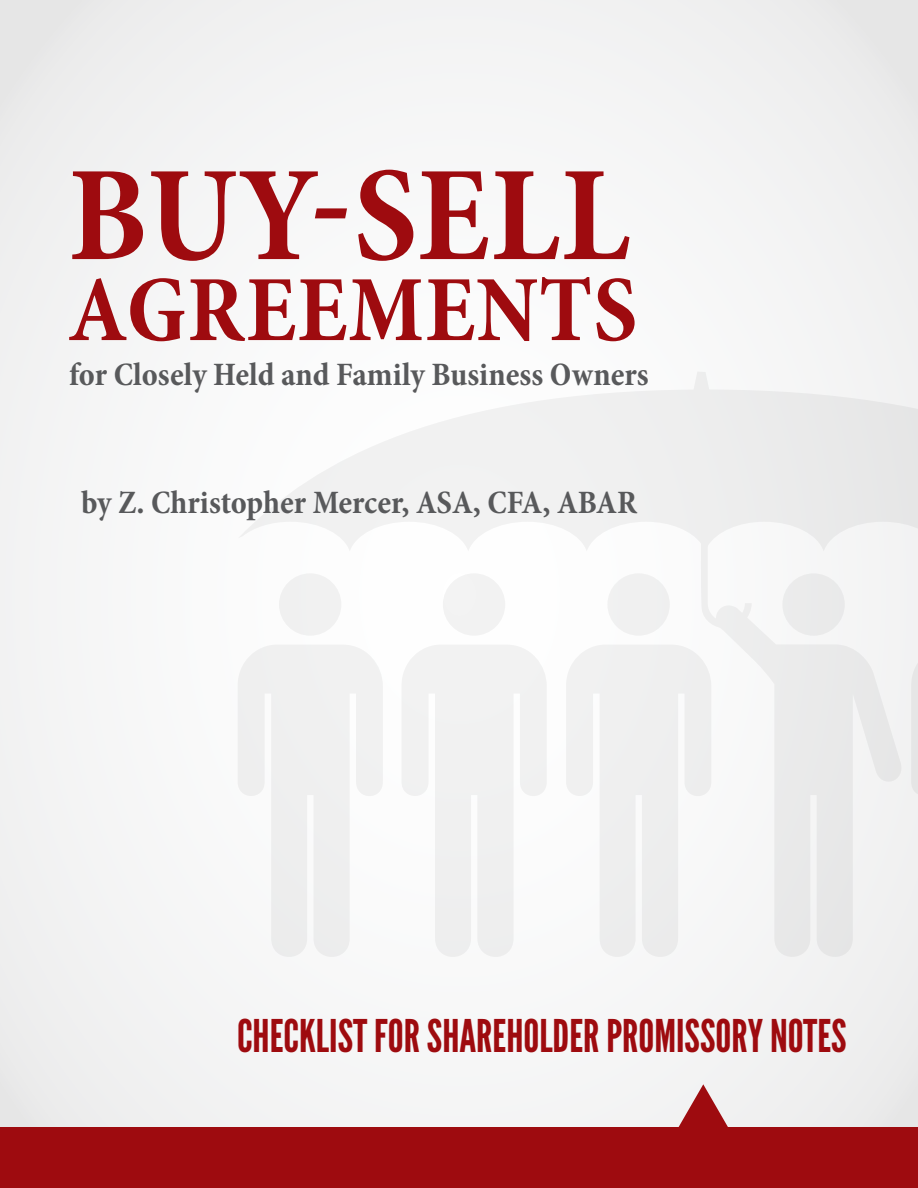
<style>
.page{position:relative;width:918px;height:1188px;background:#f4f4f5}
.page>*{position:absolute;margin:0;border:0;box-sizing:border-box;transform-origin:0 0}
.t1{font:700 condensed 136.5px "Minion Pro";letter-spacing:.01em;color:#9e0b0f}
.t2{font:700 condensed 94.5px "Minion Pro";letter-spacing:.01em;color:#9e0b0f}
.t3{font:45px "League Gothic";color:#9e0b0f}
.t4{font:700 condensed 33px "Minion Pro";color:#58595b}
</style>
<div class="page">
<svg style="left:775px;top:645px;width:126px;height:312px;fill:#eaeaea"></svg>
<div style="left:782px;top:573px;width:63px;height:63px;background:#eaeaeb;border-radius:50%"></div>
<div style="left:607px;top:573px;width:63px;height:63px;background:#f0f0f0;border-radius:50%"></div>
<div style="left:279px;top:573px;width:62px;height:63px;background:#f1f1f1;border-radius:50%"></div>
<svg style="left:911px;top:663px;width:7px;height:131px"></svg>
<svg style="left:769px;top:391px;width:149px;height:158px;fill:#e9eaea"></svg>
<div style="left:0;top:1128px;width:918px;height:60px;background:#9e0b0f"></div>
<svg style="left:665px;top:1084px;width:76px;height:44px"></svg>
<h1 class="t1" style="left:68px;top:121px;width:563px">BUY-SELL</h1>
<h2 class="t2" style="left:68px;top:245px;width:571px">AGREEMENTS</h2>
<p class="t4" style="left:69px;top:352px;width:581px">for Closely Held and Family Business Owners</p>
<p class="t4" style="left:81px;top:480px;width:558px">by Z. Christopher Mercer, ASA, CFA, ABAR</p>
<h3 class="t3" style="left:237px;top:1010px;width:611px">CHECKLIST FOR SHAREHOLDER PROMISSORY NOTES</h3>
</div>
